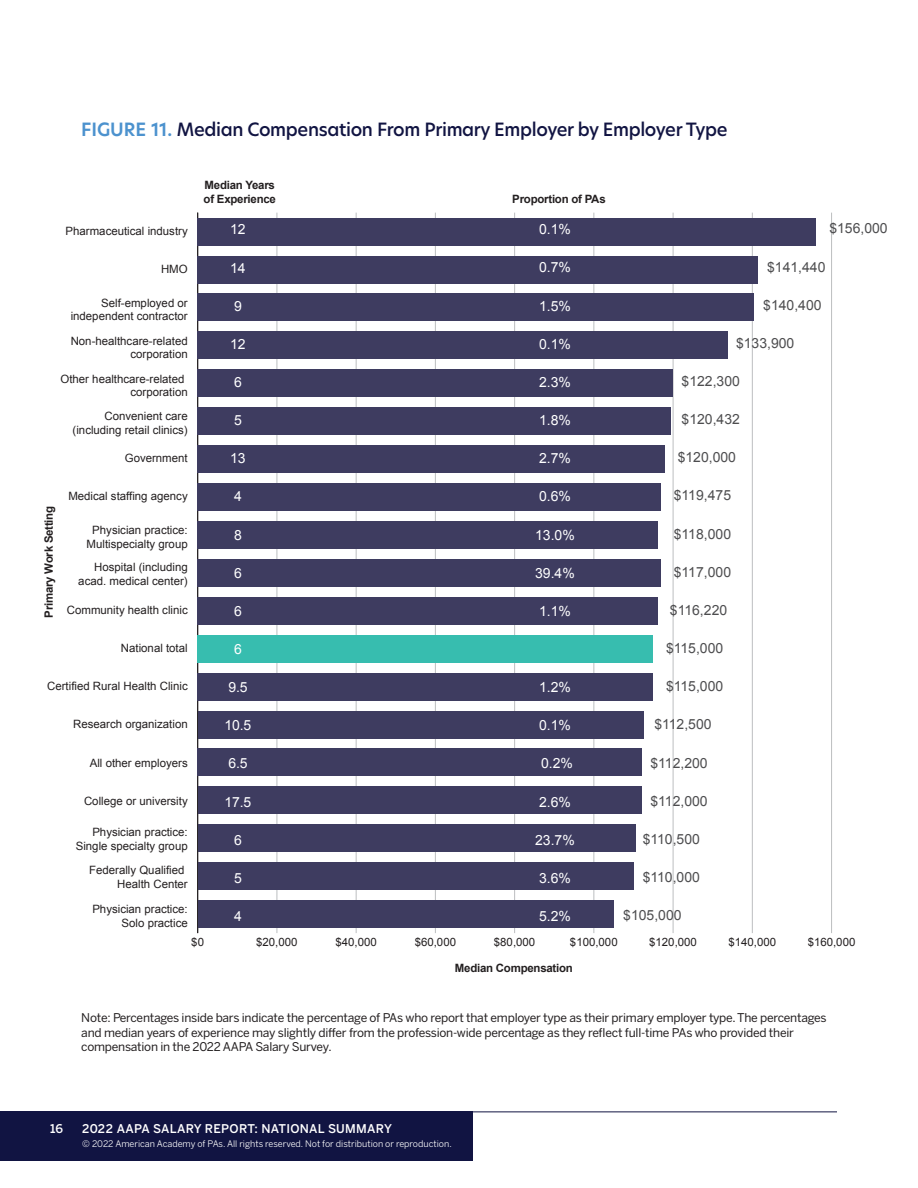
<style>
.page{position:relative;width:918px;height:1188px;background:#fff}
.page>*{position:absolute;margin:0;border:0;box-sizing:border-box;transform-origin:0 0}
.t1{font:500 18px "New Hero";letter-spacing:-.02em;color:#111442}
.t2{font:13.95px "Arial";color:#4d4d4f}
.t3{font:13.95px "Arial";letter-spacing:-.01em;color:#fff}
.t4{font:12px/14.4px "Benton Sans";letter-spacing:-.02em;color:#231f20}
.t5{font:500 12px "Benton Sans";letter-spacing:.025em;color:#fff}
.t6{font:11.4px/13.8px "Arial";color:#231f20;text-align:right}
.t7{font:700 11.4px/13.8px "Arial";letter-spacing:-.02em;color:#231f20}
.t8{font:9px "Benton Sans";color:#fff}
.s1{font-weight:600;color:#4c92ce}
</style>
<div class="page">
<hr style="left:277px;top:213px;width:1px;height:720px;background:#bcbec0">
<hr style="left:356px;top:213px;width:1px;height:720px;background:#bcbec0">
<hr style="left:435px;top:213px;width:1px;height:720px;background:#bcbec0">
<hr style="left:514px;top:213px;width:1px;height:720px;background:#bcbec0">
<hr style="left:594px;top:213px;width:1px;height:720px;background:#bcbec0">
<hr style="left:673px;top:213px;width:1px;height:720px;background:#bcbec0">
<hr style="left:752px;top:213px;width:1px;height:720px;background:#bcbec0">
<hr style="left:831px;top:213px;width:1px;height:720px;background:#bcbec0">
<hr style="left:197px;top:213px;width:1px;height:720px;background:#231f20">
<div style="left:198px;top:218px;width:618px;height:27px;background:#3e3c60"></div>
<div style="left:198px;top:256px;width:560px;height:27px;background:#3e3c60"></div>
<div style="left:198px;top:294px;width:556px;height:27px;background:#3e3c60"></div>
<div style="left:198px;top:332px;width:530px;height:27px;background:#3e3c60"></div>
<div style="left:198px;top:370px;width:475px;height:27px;background:#3e3c60"></div>
<div style="left:198px;top:408px;width:473px;height:27px;background:#3e3c60"></div>
<div style="left:198px;top:445px;width:467px;height:28px;background:#3e3c60"></div>
<div style="left:198px;top:483px;width:463px;height:28px;background:#3e3c60"></div>
<div style="left:198px;top:521px;width:460px;height:28px;background:#3e3c60"></div>
<div style="left:198px;top:559px;width:463px;height:28px;background:#3e3c60"></div>
<div style="left:198px;top:597px;width:460px;height:27px;background:#3e3c60"></div>
<div style="left:198px;top:635px;width:455px;height:27px;background:#37bdaf"></div>
<div style="left:198px;top:673px;width:455px;height:27px;background:#3e3c60"></div>
<div style="left:198px;top:711px;width:445px;height:27px;background:#3e3c60"></div>
<div style="left:198px;top:749px;width:444px;height:27px;background:#3e3c60"></div>
<div style="left:198px;top:787px;width:443px;height:27px;background:#3e3c60"></div>
<div style="left:198px;top:825px;width:437px;height:27px;background:#3e3c60"></div>
<div style="left:198px;top:863px;width:435px;height:27px;background:#3e3c60"></div>
<div style="left:198px;top:900px;width:416px;height:28px;background:#3e3c60"></div>
<div style="left:0;top:1112px;width:472px;height:49px;background:#111442"></div>
<hr style="left:0;top:1112px;width:837px;height:1px;background:#111442">
<h1 class="t1" style="left:81px;top:117px;width:648px"><span class="s1">FIGURE 11.</span> Median Compensation From Primary Employer by Employer Type</h1>
<p class="t6" style="left:66px;top:224px;width:124px">Pharmaceutical industry</p>
<p class="t6" style="left:161px;top:262px;width:28px">HMO</p>
<p class="t6" style="left:71px;top:296px;width:119px">Self-employed or independent contractor</p>
<p class="t6" style="left:71px;top:334px;width:119px">Non-healthcare-related corporation</p>
<p class="t6" style="left:61px;top:372px;width:129px">Other healthcare-related corporation</p>
<p class="t6" style="left:73px;top:410px;width:117px">Convenient care (including retail clinics)</p>
<p class="t6" style="left:125px;top:451px;width:64px">Government</p>
<p class="t7" style="left:42px;top:618px;width:113px;rotate:-90deg">Primary Work Setting</p>
<p class="t6" style="left:68px;top:489px;width:121px">Medical staffing agency</p>
<p class="t6" style="left:87px;top:523px;width:103px;text-align:center">Physician practice:<br>Multispecialty group</p>
<p class="t6" style="left:78px;top:560px;width:111px">Hospital (including acad. medical center)</p>
<p class="t6" style="left:67px;top:603px;width:122px">Community health clinic</p>
<p class="t6" style="left:121px;top:641px;width:68px">National total</p>
<p class="t6" style="left:47px;top:679px;width:142px">Certified Rural Health Clinic</p>
<p class="t6" style="left:73px;top:717px;width:116px">Research organization</p>
<p class="t6" style="left:90px;top:756px;width:99px">All other employers</p>
<p class="t6" style="left:84px;top:794px;width:105px">College or university</p>
<p class="t6" style="left:76px;top:826px;width:113px">Physician practice:<br>Single specialty group</p>
<p class="t6" style="left:89px;top:863px;width:100px">Federally Qualified<br>Health Center</p>
<p class="t6" style="left:92px;top:903px;width:97px">Physician practice:<br>Solo practice</p>
<p class="t7" style="left:204px;top:179px;width:74px">Median Years of Experience</p>
<p class="t3" style="left:230px;top:220px;width:17px">12</p>
<p class="t3" style="left:230px;top:258px;width:17px">14</p>
<p class="t3" style="left:234px;top:297px;width:9px">9</p>
<p class="t3" style="left:230px;top:335px;width:17px">12</p>
<p class="t3" style="left:234px;top:373px;width:9px">6</p>
<p class="t3" style="left:234px;top:411px;width:9px">5</p>
<p class="t3" style="left:230px;top:449px;width:17px">13</p>
<p class="t3" style="left:234px;top:487px;width:9px">4</p>
<p class="t3" style="left:234px;top:526px;width:9px">8</p>
<p class="t3" style="left:234px;top:564px;width:9px">6</p>
<p class="t3" style="left:234px;top:602px;width:9px">6</p>
<p class="t3" style="left:234px;top:640px;width:9px">6</p>
<p class="t3" style="left:228px;top:678px;width:21px">9.5</p>
<p class="t3" style="left:225px;top:716px;width:28px">10.5</p>
<p class="t3" style="left:228px;top:754px;width:21px">6.5</p>
<p class="t3" style="left:225px;top:793px;width:28px">17.5</p>
<p class="t3" style="left:234px;top:831px;width:9px">6</p>
<p class="t3" style="left:234px;top:869px;width:9px">5</p>
<p class="t3" style="left:234px;top:907px;width:9px">4</p>
<p class="t7" style="left:512px;top:192px;width:95px">Proportion of PAs</p>
<p class="t3" style="left:539px;top:220px;width:33px">0.1%</p>
<p class="t3" style="left:539px;top:258px;width:33px">0.7%</p>
<p class="t3" style="left:539px;top:297px;width:33px">1.5%</p>
<p class="t3" style="left:539px;top:335px;width:33px">0.1%</p>
<p class="t3" style="left:539px;top:373px;width:33px">2.3%</p>
<p class="t3" style="left:539px;top:411px;width:33px">1.8%</p>
<p class="t3" style="left:539px;top:449px;width:33px">2.7%</p>
<p class="t3" style="left:539px;top:487px;width:33px">0.6%</p>
<p class="t3" style="left:535px;top:526px;width:41px">13.0%</p>
<p class="t3" style="left:535px;top:564px;width:41px">39.4%</p>
<p class="t3" style="left:539px;top:602px;width:33px">1.1%</p>
<p class="t3" style="left:539px;top:678px;width:33px">1.2%</p>
<p class="t3" style="left:539px;top:716px;width:33px">0.1%</p>
<p class="t3" style="left:541px;top:754px;width:33px">0.2%</p>
<p class="t3" style="left:539px;top:793px;width:33px">2.6%</p>
<p class="t3" style="left:535px;top:831px;width:41px">23.7%</p>
<p class="t3" style="left:539px;top:869px;width:33px">3.6%</p>
<p class="t3" style="left:539px;top:907px;width:33px">5.2%</p>
<p class="t2" style="left:829px;top:219px;width:60px">$156,000</p>
<p class="t2" style="left:767px;top:258px;width:60px">$141,440</p>
<p class="t2" style="left:763px;top:296px;width:60px">$140,400</p>
<p class="t2" style="left:736px;top:334px;width:60px">$133,900</p>
<p class="t2" style="left:682px;top:372px;width:60px">$122,300</p>
<p class="t2" style="left:682px;top:410px;width:60px">$120,432</p>
<p class="t2" style="left:678px;top:448px;width:60px">$120,000</p>
<p class="t2" style="left:674px;top:486px;width:59px">$119,475</p>
<p class="t2" style="left:674px;top:525px;width:59px">$118,000</p>
<p class="t2" style="left:674px;top:563px;width:59px">$117,000</p>
<p class="t2" style="left:670px;top:601px;width:59px">$116,220</p>
<p class="t2" style="left:666px;top:639px;width:59px">$115,000</p>
<p class="t2" style="left:666px;top:677px;width:59px">$115,000</p>
<p class="t2" style="left:654px;top:715px;width:59px">$112,500</p>
<p class="t2" style="left:650px;top:754px;width:59px">$112,200</p>
<p class="t2" style="left:650px;top:792px;width:59px">$112,000</p>
<p class="t2" style="left:643px;top:830px;width:59px">$110,500</p>
<p class="t2" style="left:643px;top:868px;width:59px">$110,000</p>
<p class="t2" style="left:623px;top:906px;width:60px">$105,000</p>
<p class="t6" style="left:191px;top:935px;width:14px">$0</p>
<p class="t6" style="left:256px;top:935px;width:43px">$20,000</p>
<p class="t6" style="left:335px;top:935px;width:43px">$40,000</p>
<p class="t6" style="left:415px;top:935px;width:43px">$60,000</p>
<p class="t6" style="left:494px;top:935px;width:43px">$80,000</p>
<p class="t6" style="left:570px;top:935px;width:49px">$100,000</p>
<p class="t6" style="left:649px;top:935px;width:49px">$120,000</p>
<p class="t6" style="left:728px;top:935px;width:49px">$140,000</p>
<p class="t6" style="left:808px;top:935px;width:49px">$160,000</p>
<p class="t7" style="left:455px;top:962px;width:119px">Median Compensation</p>
<p class="t4" style="left:81px;top:1011px;width:747px">Note: Percentages inside bars indicate the percentage of PAs who report that employer type as their primary employer type. The percentages and median years of experience may slightly differ from the profession-wide percentage as they reflect full-time PAs who provided their compensation in the 2022 AAPA Salary Survey.</p>
<p class="t5" style="left:50px;top:1122px;width:14px">16</p>
<p class="t5" style="left:82px;top:1122px;width:311px">2022 AAPA SALARY REPORT: NATIONAL SUMMARY</p>
<p class="t8" style="left:82px;top:1138px;width:371px">© 2022 American Academy of PAs. All rights reserved. Not for distribution or reproduction.</p>
</div>
